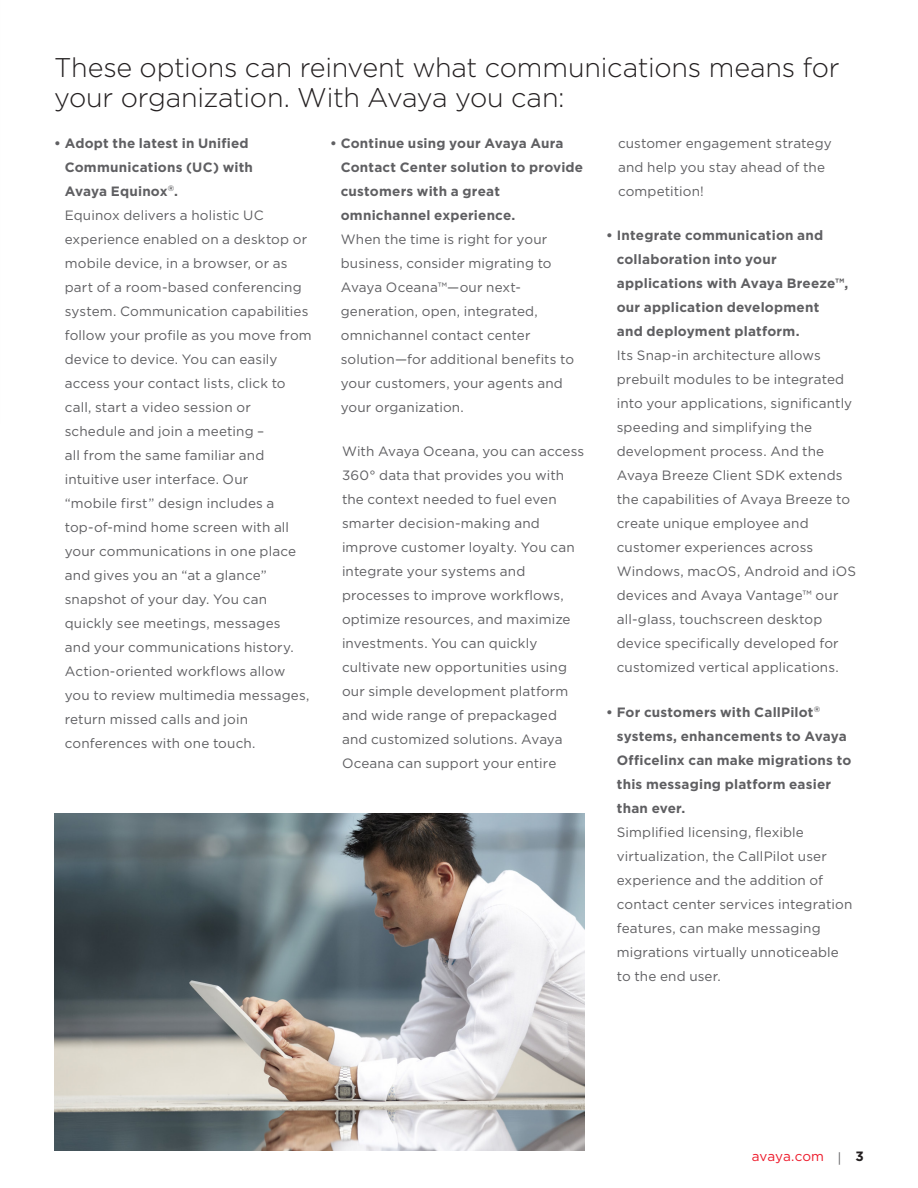
<style>
.page{position:relative;width:918px;height:1188px;background:#fff}
.page>*{position:absolute;margin:0;border:0;box-sizing:border-box;transform-origin:0 0}
.Subtitle{font:300 27px/30px "Gotham";letter-spacing:-.01em;color:#231f20}
.Body_copy{font:13.5px/24px "Gotham";letter-spacing:.01em;color:#5f5f62}
.t1{font:13.5px "Gotham";color:#ee1b2c}
.s1{font-weight:700}
.s2{color:#5f5f62}
.s3{font-weight:700;color:#231f20}
</style>
<div class="page">
<img style="left:54px;top:813px;width:530px;height:337px">
<p class="Subtitle" style="left:54px;top:52px;width:787px">These options can reinvent what communications means for your organization. With Avaya you can:</p>
<p class="Body_copy" style="left:65px;top:131px;width:248px;text-indent:-11px"><span class="s1">• Adopt the latest in Unified<br>Communications (UC) with<br>Avaya Equinox</span><sup>®</sup><span class="s1">.<br></span>Equinox delivers a holistic UC experience enabled on a desktop or mobile device, in a browser, or as part of a room-based conferencing system. Communication capabilities follow your profile as you move from device to device. You can easily access your contact lists, click to call, start a video session or schedule and join a meeting –<br>all from the same familiar and intuitive user interface. Our<br>“mobile first” design includes a top-of-mind home screen with all your communications in one place and gives you an “at a glance” snapshot of your day. You can quickly see meetings, messages<br>and your communications history.<br>Action-oriented workflows allow you to review multimedia messages, return missed calls and join conferences with one touch.</p>
<p class="Body_copy" style="left:341px;top:131px;width:244px;text-indent:-11px"><span class="s1">• Continue using your Avaya Aura<br>Contact Center solution to provide customers with a great omnichannel experience.<br></span>When the time is right for your business, consider migrating to<br>Avaya Oceana™—our next&shy;generation, open, integrated, omnichannel contact center solution—for additional benefits to your customers, your agents and your organization.</p>
<p class="Body_copy" style="left:342px;top:439px;width:244px">With Avaya Oceana, you can access<br>360° data that provides you with the context needed to fuel even smarter decision-making and improve customer loyalty. You can integrate your systems and processes to improve workflows, optimize resources, and maximize investments. You can quickly cultivate new opportunities using our simple development platform and wide range of prepackaged and customized solutions. Avaya<br>Oceana can support your entire</p>
<p class="Body_copy" style="left:618px;top:131px;width:215px">customer engagement strategy and help you stay ahead of the competition!</p>
<p class="Body_copy" style="left:617px;top:223px;width:241px;text-indent:-11px"><span class="s1">• Integrate communication and collaboration into your applications with Avaya Breeze™, our application development<br>and deployment platform.<br></span>Its Snap-in architecture allows prebuilt modules to be integrated into your applications, significantly speeding and simplifying the development process. And the<br>Avaya Breeze Client SDK extends the capabilities of Avaya Breeze to create unique employee and customer experiences across<br>Windows, macOS, Android and iOS devices and Avaya Vantage™ our all-glass, touchscreen desktop device specifically developed for customized vertical applications.</p>
<p class="Body_copy" style="left:617px;top:700px;width:237px;text-indent:-11px"><span class="s1">• For customers with CallPilot</span><sup>® </sup><span class="s1">systems, enhancements to Avaya<br>Officelinx can make migrations to this messaging platform easier than ever.<br></span>Simplified licensing, flexible virtualization, the CallPilot user experience and the addition of contact center services integration features, can make messaging migrations virtually unnoticeable to the end user.</p>
<p class="t1" style="left:752px;top:1149px;width:114px">avaya.com <span class="s2">|</span> <span class="s3">3</span></p>
</div>
